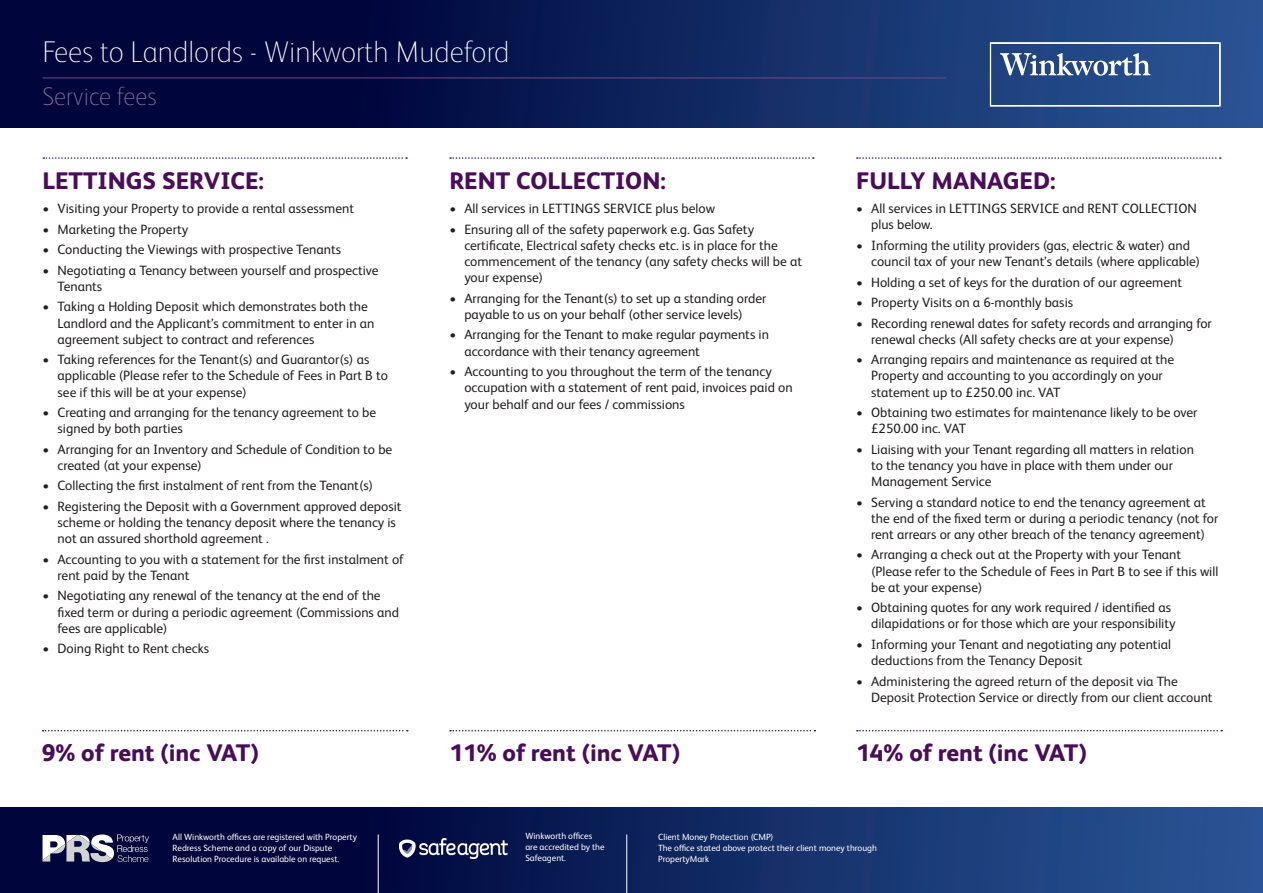
<style>
.page{position:relative;width:1263px;height:893px;background:#fff}
.page>*{position:absolute;margin:0;border:0;box-sizing:border-box;transform-origin:0 0}
.t1{font:100 30px "FS Albert Pro";color:#fff}
.t2{font:100 25.5px "FS Albert Pro";color:#8c719a}
.t3{font:800 24px "FS Albert Pro";color:#4a0d5a}
.t4{font:13.5px/16.2px "FS Albert Pro";color:#231f20}
.t5{font:9px/10.8px "FS Albert Pro";color:#fff}
</style>
<div class="page">
<svg style="left:0;top:0;width:1263px;height:128px;background:#0e2159"></svg>
<svg style="left:0;top:808px;width:1263px;height:85px;background:#10255f"></svg>
<svg style="left:990px;top:43px;width:230px;height:63px;background:#3d5e96"></svg>
<svg style="left:43px;top:834px;width:106px;height:28px"></svg>
<hr style="left:378px;top:834px;width:1px;height:59px;background:#fff">
<hr style="left:626px;top:834px;width:1px;height:59px;background:#fff">
<img style="left:399px;top:839px;width:108px;height:19px">
<svg style="left:43px;top:157px;width:364px;height:2px"></svg>
<svg style="left:450px;top:157px;width:364px;height:2px"></svg>
<svg style="left:857px;top:157px;width:364px;height:2px"></svg>
<hr style="left:43px;top:78px;width:903px;height:1px;background:#6f4b7d">
<svg style="left:43px;top:730px;width:365px;height:1px"></svg>
<svg style="left:450px;top:730px;width:365px;height:1px"></svg>
<svg style="left:857px;top:730px;width:365px;height:1px"></svg>
<h1 class="t1" style="left:43px;top:33px;width:468px">Fees to Landlords - Winkworth Mudeford</h1>
<h2 class="t2" style="left:43px;top:79px;width:116px">Service fees</h2>
<h3 class="t3" style="left:43px;top:161px;width:223px">LETTINGS SERVICE:</h3>
<p class="t4" style="left:43px;top:200px;width:313px">• Visiting your Property to provide a rental assessment</p>
<p class="t4" style="left:43px;top:220px;width:147px">• Marketing the Property</p>
<p class="t4" style="left:43px;top:240px;width:300px">• Conducting the Viewings with prospective Tenants</p>
<p class="t4" style="left:58px;top:261px;width:323px;text-indent:-15px">• Negotiating a Tenancy between yourself and prospective<br>Tenants</p>
<p class="t4" style="left:58px;top:298px;width:318px;text-indent:-15px">• Taking a Holding Deposit which demonstrates both the<br>Landlord and the Applicant’s commitment to enter in an agreement subject to contract and references</p>
<p class="t4" style="left:58px;top:350px;width:332px;text-indent:-15px">• Taking references for the Tenant(s) and Guarantor(s) as applicable (Please refer to the Schedule of Fees in Part B to see if this will be at your expense)</p>
<p class="t4" style="left:58px;top:403px;width:320px;text-indent:-15px">• Creating and arranging for the tenancy agreement to be signed by both parties</p>
<p class="t4" style="left:58px;top:440px;width:336px;text-indent:-15px">• Arranging for an Inventory and Schedule of Condition to be created (at your expense)</p>
<p class="t4" style="left:43px;top:477px;width:332px">• Collecting the first instalment of rent from the Tenant(s)</p>
<p class="t4" style="left:58px;top:497px;width:346px;text-indent:-15px">• Registering the Deposit with a Government approved deposit scheme or holding the tenancy deposit where the tenancy is not an assured shorthold agreement .</p>
<p class="t4" style="left:58px;top:550px;width:348px;text-indent:-15px">• Accounting to you with a statement for the first instalment of rent paid by the Tenant</p>
<p class="t4" style="left:58px;top:587px;width:343px;text-indent:-15px">• Negotiating any renewal of the tenancy at the end of the fixed term or during a periodic agreement (Commissions and fees are applicable)</p>
<p class="t4" style="left:43px;top:639px;width:168px">• Doing Right to Rent checks</p>
<h3 class="t3" style="left:449px;top:161px;width:218px">RENT COLLECTION:</h3>
<p class="t4" style="left:449px;top:200px;width:267px">• All services in LETTINGS SERVICE plus below</p>
<p class="t4" style="left:464px;top:220px;width:339px;text-indent:-15px">• Ensuring all of the safety paperwork e.g. Gas Safety certificate, Electrical safety checks etc. is in place for the commencement of the tenancy (any safety checks will be at your expense)</p>
<p class="t4" style="left:464px;top:289px;width:304px;text-indent:-15px">• Arranging for the Tenant(s) to set up a standing order payable to us on your behalf (other service levels)</p>
<p class="t4" style="left:464px;top:326px;width:306px;text-indent:-15px">• Arranging for the Tenant to make regular payments in accordance with their tenancy agreement</p>
<p class="t4" style="left:464px;top:362px;width:330px;text-indent:-15px">• Accounting to you throughout the term of the tenancy occupation with a statement of rent paid, invoices paid on your behalf and our fees / commissions</p>
<h3 class="t3" style="left:856px;top:161px;width:201px">FULLY MANAGED:</h3>
<p class="t4" style="left:871px;top:200px;width:327px;text-indent:-15px">• All services in LETTINGS SERVICE and RENT COLLECTION plus below.</p>
<p class="t4" style="left:871px;top:236px;width:331px;text-indent:-15px">• Informing the utility providers (gas, electric &amp; water) and council tax of your new Tenant’s details (where applicable)</p>
<p class="t4" style="left:856px;top:273px;width:327px">• Holding a set of keys for the duration of our agreement</p>
<p class="t4" style="left:856px;top:293px;width:219px">• Property Visits on a 6-monthly basis</p>
<p class="t4" style="left:871px;top:314px;width:342px;text-indent:-15px">• Recording renewal dates for safety records and arranging for renewal checks (All safety checks are at your expense)</p>
<p class="t4" style="left:871px;top:350px;width:305px;text-indent:-15px">• Arranging repairs and maintenance as required at the<br>Property and accounting to you accordingly on your statement up to £250.00 inc. VAT</p>
<p class="t4" style="left:871px;top:403px;width:328px;text-indent:-15px">• Obtaining two estimates for maintenance likely to be over £250.00 inc. VAT</p>
<p class="t4" style="left:871px;top:440px;width:324px;text-indent:-15px">• Liaising with your Tenant regarding all matters in relation to the tenancy you have in place with them under our<br>Management Service</p>
<p class="t4" style="left:871px;top:493px;width:349px;text-indent:-15px">• Serving a standard notice to end the tenancy agreement at the end of the fixed term or during a periodic tenancy (not for rent arrears or any other breach of the tenancy agreement)</p>
<p class="t4" style="left:871px;top:546px;width:349px;text-indent:-15px">• Arranging a check out at the Property with your Tenant (Please refer to the Schedule of Fees in Part B to see if this will be at your expense)</p>
<p class="t4" style="left:871px;top:598px;width:306px;text-indent:-15px">• Obtaining quotes for any work required / identified as dilapidations or for those which are your responsibility</p>
<p class="t4" style="left:871px;top:635px;width:301px;text-indent:-15px">• Informing your Tenant and negotiating any potential deductions from the Tenancy Deposit</p>
<p class="t4" style="left:871px;top:672px;width:343px;text-indent:-15px">• Administering the agreed return of the deposit via The<br>Deposit Protection Service or directly from our client account</p>
<h3 class="t3" style="left:42px;top:734px;width:219px">9% of rent (inc VAT)</h3>
<h3 class="t3" style="left:449px;top:734px;width:232px">11% of rent (inc VAT)</h3>
<h3 class="t3" style="left:856px;top:734px;width:232px">14% of rent (inc VAT)</h3>
<p class="t5" style="left:173px;top:831px;width:186px">All Winkworth offices are registered with Property<br>Redress Scheme and a copy of our Dispute<br>Resolution Procedure is available on request.</p>
<p class="t5" style="left:525px;top:830px;width:81px">Winkworth offices are accredited by the<br>Safeagent.</p>
<p class="t5" style="left:658px;top:831px;width:220px">Client Money Protection (CMP)<br>The office stated above protect their client money through<br>PropertyMark</p>
</div>
